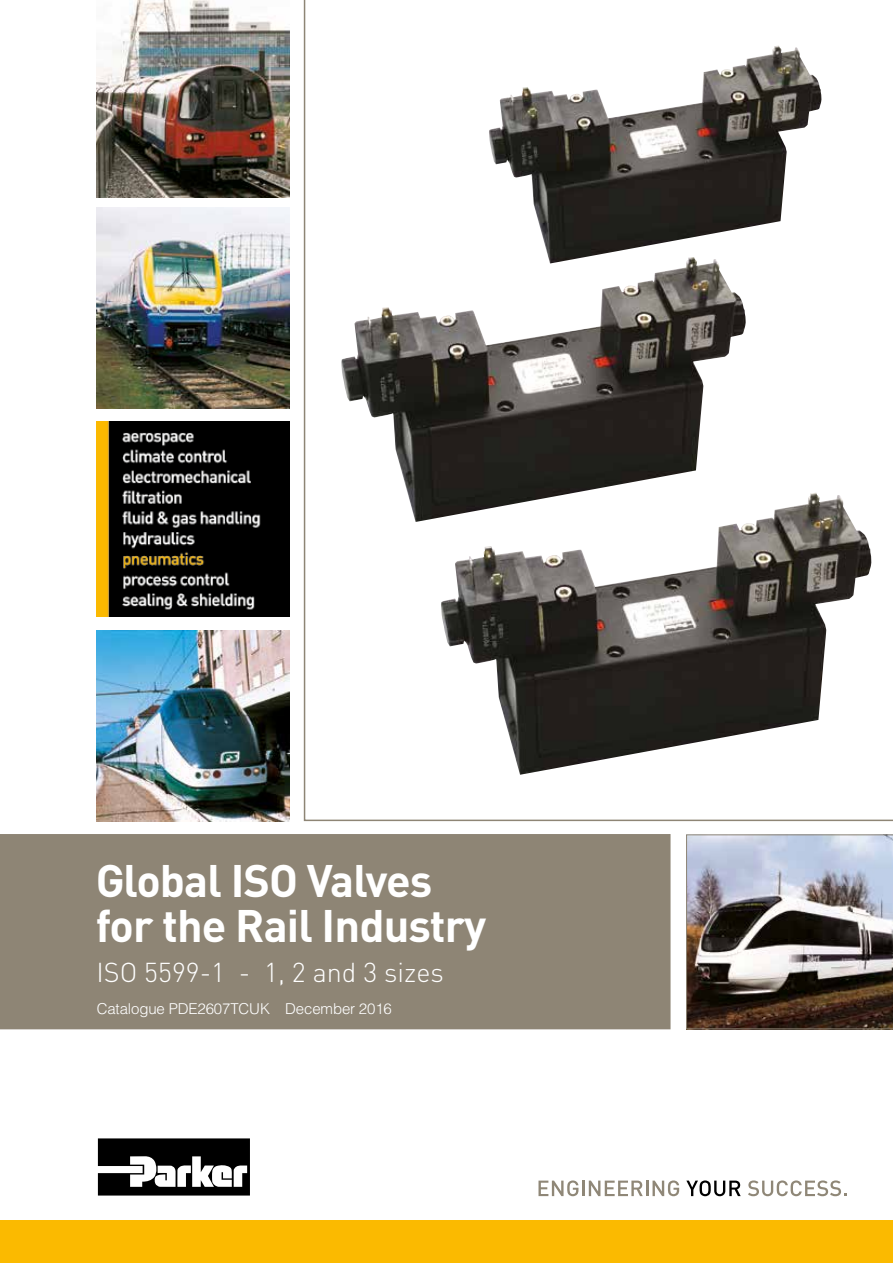
<style>
.page{position:relative;width:893px;height:1263px;background:#fff}
.page>*{position:absolute;margin:0;border:0;box-sizing:border-box;transform-origin:0 0}
.t1{font:700 45px/45px "DINOT";letter-spacing:-.02em;color:#fff}
.t2{font:300 27px "DINOT";color:#fff}
.t3{font:300 15px "Helvetica";letter-spacing:-.01em;color:#fff}
</style>
<div class="page">
<div style="left:0;top:1220px;width:893px;height:43px;background:#fbba00"></div>
<div style="left:0;top:834px;width:670px;height:195px;background:#8e8575"></div>
<svg style="left:98px;top:1138px;width:152px;height:57px"></svg>
<svg style="left:538px;top:1180px;width:141px;height:16px"></svg>
<svg style="left:686px;top:1180px;width:55px;height:16px"></svg>
<svg style="left:748px;top:1180px;width:99px;height:16px"></svg>
<svg style="left:304px;top:0;width:589px;height:821px"></svg>
<img style="left:97px;top:422px;width:192px;height:194px">
<img style="left:489px;top:46px;width:332px;height:217px">
<img style="left:686px;top:834px;width:207px;height:195px">
<img style="left:97px;top:208px;width:192px;height:201px">
<img style="left:97px;top:0;width:192px;height:197px">
<img style="left:341px;top:257px;width:405px;height:265px">
<img style="left:441px;top:493px;width:430px;height:282px">
<img style="left:97px;top:630px;width:192px;height:191px">
<p class="t1" style="left:96px;top:856px;width:392px">Global ISO Valves for the Rail Industry</p>
<p class="t2" style="left:97px;top:954px;width:349px">ISO 5599-1 - 1, 2 and 3 sizes</p>
<p class="t3" style="left:97px;top:999px;width:297px">Catalogue PDE2607TCUK December 2016</p>
</div>
